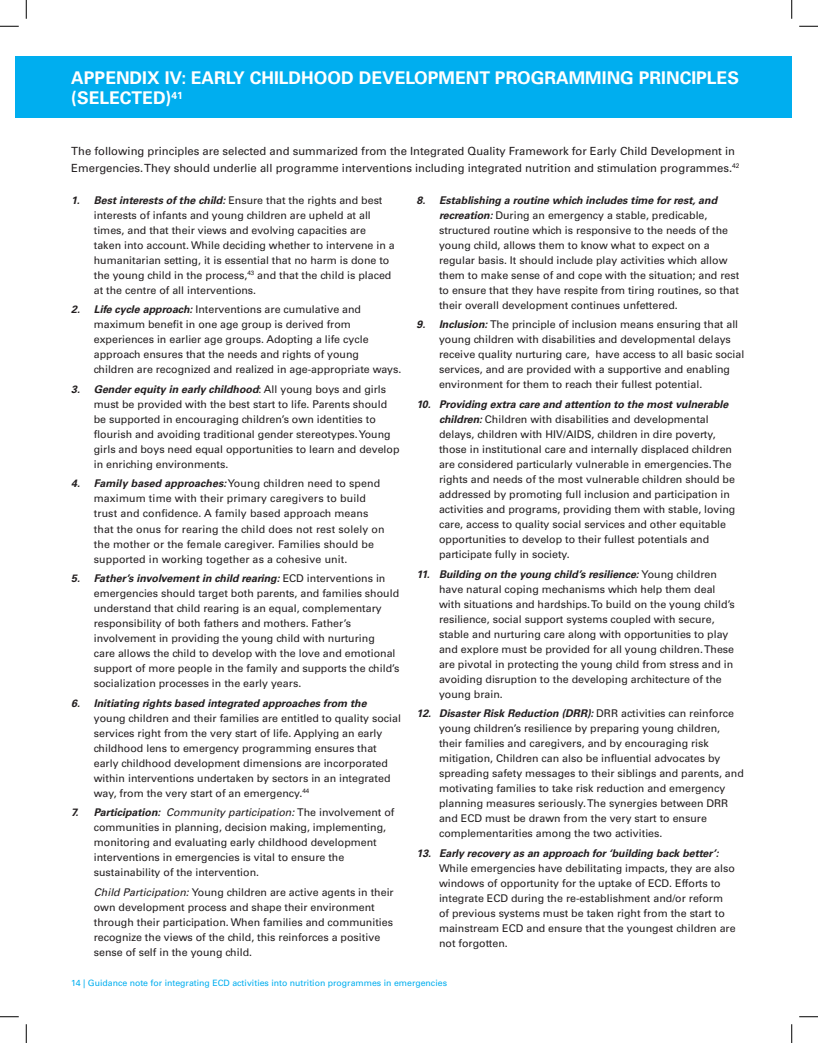
<style>
.page{position:relative;width:818px;height:1043px;background:#fff}
.page>*{position:absolute;margin:0;border:0;box-sizing:border-box;transform-origin:0 0}
.appendix_title{font:700 17.5px/20px "Univers";color:#fff}
.t1{font:11.25px/16.9px "Univers";color:#231f20}
.t2{font:10.62px/15px "Univers";color:#231f20}
.t3{font:8.75px "Univers";color:#00aeef}
.s1{font-weight:700;font-style:italic}
.s2{font-style:italic}
</style>
<div class="page">
<div style="left:15px;top:57px;width:776px;height:61px;background:#00aeef"></div>
<svg style="left:0;top:25px;width:19px;height:2px"></svg>
<svg style="left:799px;top:25px;width:19px;height:2px"></svg>
<svg style="left:0;top:1016px;width:19px;height:1px"></svg>
<svg style="left:799px;top:1016px;width:19px;height:1px"></svg>
<svg style="left:25px;top:0;width:2px;height:19px"></svg>
<svg style="left:25px;top:1024px;width:2px;height:18px"></svg>
<svg style="left:791px;top:0;width:1px;height:19px"></svg>
<svg style="left:791px;top:1024px;width:1px;height:18px"></svg>
<p class="appendix_title" style="left:71px;top:68px;width:669px">APPENDIX IV: EARLY CHILDHOOD DEVELOPMENT PROGRAMMING PRINCIPLES (SELECTED)<sup>41</sup></p>
<p class="t1" style="left:71px;top:143px;width:669px">The following principles are selected and summarized from the Integrated Quality Framework for Early Child Development in<br>Emergencies. They should underlie all programme interventions including integrated nutrition and stimulation programmes.<sup>42</sup></p>
<p class="t2" style="left:94px;top:193px;width:302px;text-indent:-22px"><span class="s1">1. Best interests of the child:</span> Ensure that the rights and best interests of infants and young children are upheld at all times, and that their views and evolving capacities are taken into account. While deciding whether to intervene in a humanitarian setting, it is essential that no harm is done to the young child in the process,<sup>43</sup> and that the child is placed at the centre of all interventions.</p>
<p class="t2" style="left:94px;top:302px;width:309px;text-indent:-22px"><span class="s1">2. Life cycle approach:</span> Interventions are cumulative and maximum benefit in one age group is derived from experiences in earlier age groups. Adopting a life cycle approach ensures that the needs and rights of young children are recognized and realized in age-appropriate ways.</p>
<p class="t2" style="left:94px;top:382px;width:307px;text-indent:-22px"><span class="s1">3. Gender equity in early childhood</span>: All young boys and girls must be provided with the best start to life. Parents should be supported in encouraging children’s own identities to flourish and avoiding traditional gender stereotypes. Young girls and boys need equal opportunities to learn and develop in enriching environments.</p>
<p class="t2" style="left:94px;top:476px;width:292px;text-indent:-22px"><span class="s1">4. Family based approaches:</span> Young children need to spend maximum time with their primary caregivers to build trust and confidence. A family based approach means that the onus for rearing the child does not rest solely on the mother or the female caregiver. Families should be supported in working together as a cohesive unit.</p>
<p class="t2" style="left:94px;top:571px;width:307px;text-indent:-22px"><span class="s1">5. Father’s involvement in child rearing:</span> ECD interventions in emergencies should target both parents, and families should understand that child rearing is an equal, complementary responsibility of both fathers and mothers. Father’s involvement in providing the young child with nurturing<br>care allows the child to develop with the love and emotional support of more people in the family and supports the child’s socialization processes in the early years.</p>
<p class="t2" style="left:94px;top:695px;width:309px;text-indent:-22px"><span class="s1">6. Initiating rights based integrated approaches from the </span>young children and their families are entitled to quality social services right from the very start of life. Applying an early childhood lens to emergency programming ensures that early childhood development dimensions are incorporated within interventions undertaken by sectors in an integrated way, from the very start of an emergency.<sup>44</sup></p>
<p class="t2" style="left:94px;top:805px;width:302px;text-indent:-22px"><span class="s1">7. Participation:</span> <span class="s2">Community participation:</span> The involvement of communities in planning, decision making, implementing, monitoring and evaluating early childhood development interventions in emergencies is vital to ensure the sustainability of the intervention.</p>
<p class="t2" style="left:94px;top:884px;width:301px"><span class="s2">Child Participation:</span> Young children are active agents in their own development process and shape their environment through their participation. When families and communities recognize the views of the child, this reinforces a positive sense of self in the young child.</p>
<p class="t2" style="left:439px;top:193px;width:302px;text-indent:-22px"><span class="s1">8. Establishing a routine which includes time for rest, and recreation:</span> During an emergency a stable, predicable, structured routine which is responsive to the needs of the young child, allows them to know what to expect on a regular basis. It should include play activities which allow them to make sense of and cope with the situation; and rest to ensure that they have respite from tiring routines, so that their overall development continues unfettered.</p>
<p class="t2" style="left:439px;top:317px;width:307px;text-indent:-22px"><span class="s1">9. Inclusion:</span> The principle of inclusion means ensuring that all young children with disabilities and developmental delays receive quality nurturing care, have access to all basic social services, and are provided with a supportive and enabling environment for them to reach their fullest potential.</p>
<p class="t2" style="left:439px;top:397px;width:298px;text-indent:-22px"><span class="s1">10. Providing extra care and attention to the most vulnerable children:</span> Children with disabilities and developmental delays, children with HIV/AIDS, children in dire poverty, those in institutional care and internally displaced children are considered particularly vulnerable in emergencies. The rights and needs of the most vulnerable children should be addressed by promoting full inclusion and participation in activities and programs, providing them with stable, loving care, access to quality social services and other equitable opportunities to develop to their fullest potentials and participate fully in society.</p>
<p class="t2" style="left:439px;top:566px;width:297px;text-indent:-22px"><span class="s1">11. Building on the young child’s resilience:</span> Young children have natural coping mechanisms which help them deal with situations and hardships. To build on the young child’s resilience, social support systems coupled with secure, stable and nurturing care along with opportunities to play and explore must be provided for all young children. These are pivotal in protecting the young child from stress and in avoiding disruption to the developing architecture of the young brain.</p>
<p class="t2" style="left:439px;top:706px;width:306px;text-indent:-22px"><span class="s1">12. Disaster Risk Reduction (DRR):</span> DRR activities can reinforce young children’s resilience by preparing young children, their families and caregivers, and by encouraging risk mitigation, Children can also be influential advocates by spreading safety messages to their siblings and parents, and motivating families to take risk reduction and emergency planning measures seriously. The synergies between DRR and ECD must be drawn from the very start to ensure complementarities among the two activities.</p>
<p class="t2" style="left:439px;top:845px;width:298px;text-indent:-22px"><span class="s1">13. Early recovery as an approach for ‘building back better’:<br></span>While emergencies have debilitating impacts, they are also windows of opportunity for the uptake of ECD. Efforts to integrate ECD during the re-establishment and/or reform of previous systems must be taken right from the start to mainstream ECD and ensure that the youngest children are not forgotten.</p>
<p class="t3" style="left:71px;top:977px;width:377px">14 | Guidance note for integrating ECD activities into nutrition programmes in emergencies</p>
</div>
